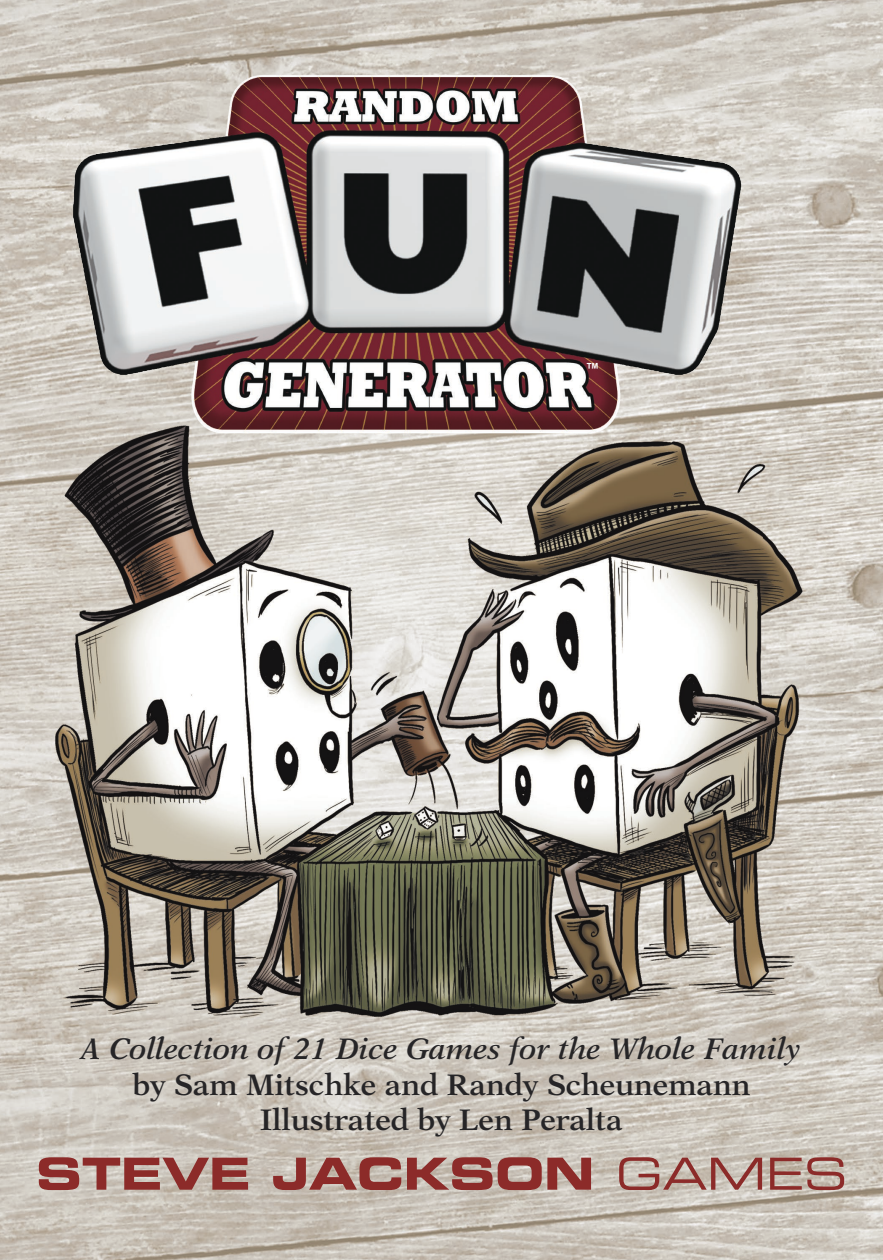
<style>
.page{position:relative;width:883px;height:1260px;background:#fff}
.page>*{position:absolute;margin:0;border:0;box-sizing:border-box;transform-origin:0 0}
.t1{font:600 29.75px/35.7px "New Aster";color:#262527;text-align:center}
.t2{font:italic 600 29.75px "New Aster";color:#262527}
.t3{font:700 14px "Arial";color:#fff}
</style>
<div class="page">
<img style="left:0;top:0;width:882px;height:1260px">
<img style="left:63px;top:0;width:686px;height:445px">
<svg style="left:39px;top:1157px;width:209px;height:33px;background:#a86e69"></svg>
<svg style="left:273px;top:1157px;width:128px;height:33px;background:#a9746e"></svg>
<svg style="left:407px;top:1157px;width:134px;height:33px;background:#a36661"></svg>
<svg style="left:547px;top:1158px;width:43px;height:32px"></svg>
<svg style="left:618px;top:1157px;width:143px;height:33px;background:#b7958d"></svg>
<svg style="left:769px;top:1157px;width:74px;height:33px;background:#b0877e"></svg>
<p class="t3" style="left:585px;top:361px;width:15px">™</p>
<p class="t2" style="left:82px;top:1031px;width:720px">A Collection of 21 Dice Games for the Whole Family</p>
<p class="t1" style="left:132px;top:1066px;width:619px">by Sam Mitschke and Randy Scheunemann<br>Illustrated by Len Peralta</p>
</div>
